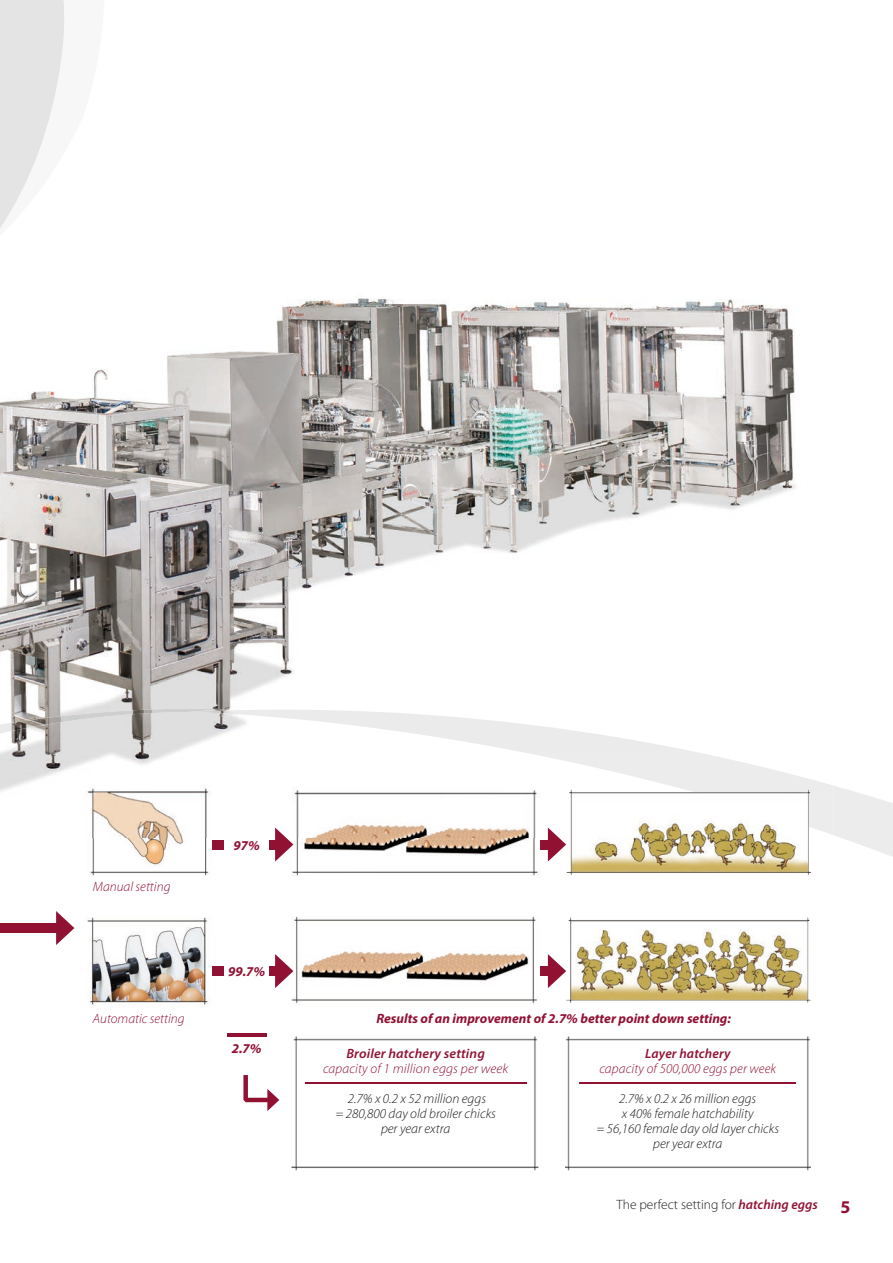
<style>
.page{position:relative;width:893px;height:1263px;background:#fff}
.page>*{position:absolute;margin:0;border:0;box-sizing:border-box;transform-origin:0 0}
.t1{font:700 18px "Myriad Pro";color:#911133}
.t2{font:italic 300 13.5px/15px "Myriad Pro";color:#1c1c1b;text-align:center}
.t3{font:italic 300 13.5px "Myriad Pro";letter-spacing:.01em;color:#911133}
.t4{font:italic 700 13.5px "Myriad Pro";color:#911133}
.t5{font:italic 600 13.5px "Myriad Pro";letter-spacing:.01em;color:#911133}
.t6{font:300 13.5px "Myriad Pro";color:#1c1c1b}
.s1{font-weight:600;font-style:italic;color:#911133}
</style>
<div class="page">
<img style="left:0;top:298px;width:796px;height:494px">
<img style="left:291px;top:1036px;width:248px;height:135px">
<svg style="left:834px;top:786px;width:59px;height:71px"></svg>
<img style="left:188px;top:710px;width:507px;height:42px">
<img style="left:518px;top:751px;width:316px;height:42px">
<img style="left:0;top:709px;width:224px;height:24px">
<svg style="left:0;top:0;width:109px;height:395px"></svg>
<img style="left:85px;top:780px;width:131px;height:227px">
<img style="left:282px;top:781px;width:269px;height:223px">
<img style="left:566px;top:789px;width:245px;height:214px">
<img style="left:565px;top:1036px;width:245px;height:135px">
<div style="left:0;top:923px;width:63px;height:9px;background:#911133"></div>
<svg style="left:56px;top:911px;width:18px;height:34px"></svg>
<div style="left:213px;top:840px;width:69px;height:9px;background:#911133"></div>
<svg style="left:275px;top:827px;width:18px;height:34px"></svg>
<div style="left:213px;top:966px;width:69px;height:9px;background:#911133"></div>
<svg style="left:275px;top:954px;width:18px;height:34px"></svg>
<div style="left:541px;top:840px;width:14px;height:9px;background:#911133"></div>
<svg style="left:548px;top:827px;width:18px;height:34px"></svg>
<div style="left:541px;top:966px;width:14px;height:9px;background:#911133"></div>
<svg style="left:548px;top:954px;width:18px;height:34px"></svg>
<hr style="left:227px;top:1033px;width:40px;height:3px;background:#911133">
<div style="left:225px;top:834px;width:44px;height:21px;background:#fff"></div>
<div style="left:225px;top:960px;width:44px;height:22px;background:#fff"></div>
<svg style="left:243px;top:1075px;width:36px;height:36px"></svg>
<hr style="left:305px;top:1082px;width:221px;height:2px;background:#911133">
<hr style="left:579px;top:1082px;width:217px;height:2px;background:#911133">
<p class="t3" style="left:93px;top:878px;width:79px">Manual setting</p>
<p class="t3" style="left:93px;top:1010px;width:93px">Automatic setting</p>
<p class="t4" style="left:233px;top:836px;width:28px">97%</p>
<p class="t4" style="left:228px;top:963px;width:39px">99.7%</p>
<p class="t4" style="left:376px;top:1010px;width:356px">Results of an improvement of 2.7% better point down setting:</p>
<p class="t4" style="left:232px;top:1040px;width:31px">2.7%</p>
<p class="t5" style="left:346px;top:1044px;width:140px">Broiler hatchery setting</p>
<p class="t3" style="left:323px;top:1060px;width:187px">capacity of 1 million eggs per week</p>
<p class="t2" style="left:335px;top:1090px;width:162px">2.7% x 0.2 x 52 million eggs<br>= 280,800 day old broiler chicks per year extra</p>
<p class="t5" style="left:645px;top:1044px;width:87px">Layer hatchery</p>
<p class="t3" style="left:599px;top:1060px;width:178px">capacity of 500,000 eggs per week</p>
<p class="t2" style="left:596px;top:1090px;width:184px">2.7% x 0.2 x 26 million eggs<br>x 40% female hatchability<br>= 56,160 female day old layer chicks per year extra</p>
<p class="t6" style="left:617px;top:1197px;width:203px">The perfect setting for <span class="s1">hatching eggs</span></p>
<h1 class="t1" style="left:840px;top:1195px;width:11px">5</h1>
</div>
